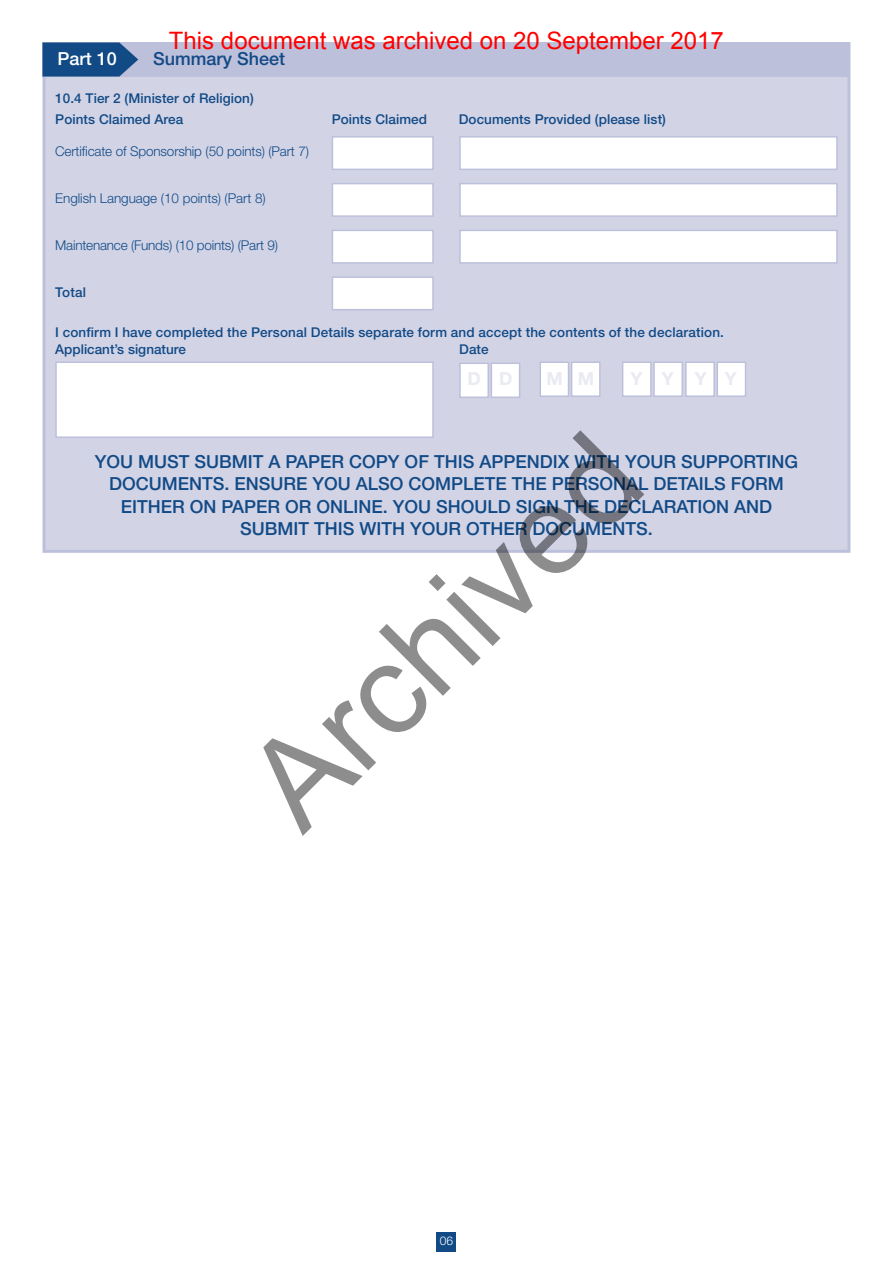
<style>
.page{position:relative;width:893px;height:1263px;background:#fff}
.page>*{position:absolute;margin:0;border:0;box-sizing:border-box;transform-origin:0 0}
.t1{font:126.45px "Arial";color:rgb(0 0 0/.45)}
.t2{font:24px "Arial";color:#f00}
.t3{font:500 18px/22.5px "Helvetica Neue LT Std";color:#124a86;text-align:center}
.t4{font:700 18px "Helvetica Neue LT Std";color:#e9eaf3}
.t5{font:500 18px "Helvetica Neue LT Std";color:#fff}
.t6{font:500 13.5px "Helvetica Neue LT Std";letter-spacing:.005em;color:#124a86}
.t7{font:300 13.5px "Helvetica Neue LT Std";letter-spacing:-.01em;color:#124a86}
.t8{font:300 12px "Helvetica Neue LT Std";color:#fff}
</style>
<div class="page">
<div style="left:437px;top:1232px;width:19px;height:19px;background:#124a86"></div>
<div style="left:43px;top:43px;width:807px;height:510px;background:#d2d4e6;border:3px solid #bdc0da"></div>
<div style="left:43px;top:43px;width:807px;height:34px;background:#bdc0da"></div>
<svg style="left:43px;top:43px;width:95px;height:34px;background:#24568e"></svg>
<svg style="left:332px;top:136px;width:102px;height:34px;background:#f7f7fa"></svg>
<svg style="left:459px;top:136px;width:379px;height:34px;background:#f8f8fb"></svg>
<svg style="left:332px;top:183px;width:102px;height:34px;background:#f7f7fa"></svg>
<svg style="left:459px;top:183px;width:379px;height:34px;background:#f8f9fb"></svg>
<svg style="left:332px;top:230px;width:102px;height:34px;background:#f7f7fa"></svg>
<svg style="left:459px;top:230px;width:379px;height:34px;background:#f8f9fb"></svg>
<svg style="left:332px;top:276px;width:102px;height:34px;background:#f7f8fa"></svg>
<div style="left:55px;top:361px;width:379px;height:77px;background:#fff"></div>
<svg style="left:459px;top:363px;width:61px;height:35px;background:#f3f3f8"></svg>
<svg style="left:539px;top:361px;width:62px;height:36px;background:#f1f2f7"></svg>
<svg style="left:622px;top:361px;width:124px;height:36px;background:#f1f2f7"></svg>
<h2 class="t2" style="left:169px;top:25px;width:556px">This document was archived on 20 September 2017</h2>
<h3 class="t5" style="left:57px;top:48px;width:61px">Part 10</h3>
<h3 class="t3" style="left:153px;top:47px;width:134px">Summary Sheet</h3>
<p class="t6" style="left:55px;top:90px;width:200px">10.4 Tier 2 (Minister of Religion)</p>
<p class="t6" style="left:55px;top:112px;width:130px">Points Claimed Area</p>
<p class="t6" style="left:332px;top:112px;width:97px">Points Claimed</p>
<p class="t6" style="left:459px;top:112px;width:209px">Documents Provided (please list)</p>
<p class="t7" style="left:55px;top:143px;width:255px">Certificate of Sponsorship (50 points) (Part 7)</p>
<p class="t7" style="left:55px;top:190px;width:212px">English Language (10 points) (Part 8)</p>
<p class="t7" style="left:55px;top:237px;width:224px">Maintenance (Funds) (10 points) (Part 9)</p>
<p class="t6" style="left:55px;top:284px;width:32px">Total</p>
<p class="t6" style="left:55px;top:324px;width:670px">I confirm I have completed the Personal Details separate form and accept the contents of the declaration.</p>
<p class="t6" style="left:55px;top:341px;width:132px">Applicant’s signature</p>
<p class="t6" style="left:459px;top:341px;width:31px">Date</p>
<h3 class="t4" style="left:467px;top:368px;width:47px">D D</h3>
<h3 class="t4" style="left:546px;top:368px;width:49px">M M</h3>
<h3 class="t4" style="left:630px;top:368px;width:108px">YYYY</h3>
<h1 class="t1" style="left:213px;top:746px;width:494px;rotate:-45deg">Archived</h1>
<h3 class="t3" style="left:95px;top:450px;width:705px">YOU MUST SUBMIT A PAPER COPY OF THIS APPENDIX WITH YOUR SUPPORTING DOCUMENTS. ENSURE YOU ALSO COMPLETE THE PERSONAL DETAILS FORM EITHER ON PAPER OR ONLINE. YOU SHOULD SIGN THE DECLARATION AND SUBMIT THIS WITH YOUR OTHER DOCUMENTS.</h3>
<p class="t8" style="left:440px;top:1233px;width:15px">06</p>
</div>
